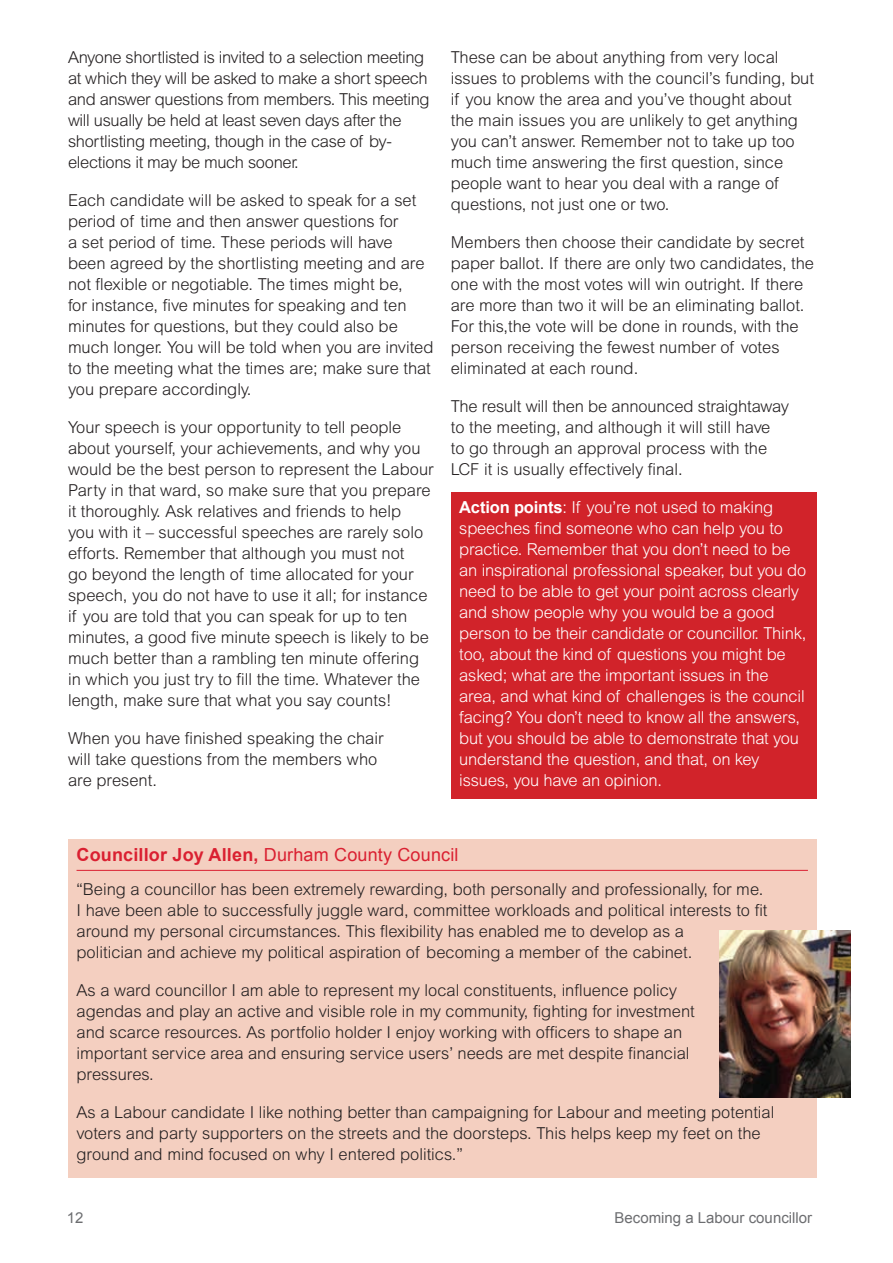
<style>
.page{position:relative;width:893px;height:1263px;background:#fff}
.page>*{position:absolute;margin:0;border:0;box-sizing:border-box;transform-origin:0 0}
.t1{font:700 18px "Arial";letter-spacing:.01em;color:#da2031}
.t2{font:300 16.5px/21px "Arial MT Std";color:#231f20}
.t3{font:300 16.5px/21px "Arial MT Std";letter-spacing:-.01em;color:#fff}
.t4{font:300 16.5px/21px "Arial MT Std";letter-spacing:-.02em;color:#231f20}
.t5{font:15px "Arial";color:#6c6d70}
.s1{font-family:"Arial";font-weight:700}
.s2{font-weight:400}
</style>
<div class="page">
<div style="left:451px;top:493px;width:365px;height:306px;background:#d1232a"></div>
<div style="left:68px;top:840px;width:748px;height:338px;background:#f4cfc0"></div>
<hr style="left:77px;top:870px;width:731px;height:1px;background:#da2031">
<img style="left:720px;top:930px;width:130px;height:168px">
<p class="t4" style="left:68px;top:47px;width:363px">Anyone shortlisted is invited to a selection meeting at which they will be asked to make a short speech and answer questions from members. This meeting will usually be held at least seven days after the shortlisting meeting, though in the case of by&shy;elections it may be much sooner.</p>
<p class="t2" style="left:68px;top:190px;width:367px">Each candidate will be asked to speak for a set period of time and then answer questions for<br>a set period of time. These periods will have been agreed by the shortlisting meeting and are not flexible or negotiable. The times might be,<br>for instance, five minutes for speaking and ten minutes for questions, but they could also be much longer. You will be told when you are invited to the meeting what the times are; make sure that you prepare accordingly.</p>
<p class="t2" style="left:68px;top:417px;width:367px">Your speech is your opportunity to tell people about yourself, your achievements, and why you would be the best person to represent the Labour Party in that ward, so make sure that you prepare it thoroughly. Ask relatives and friends to help<br>you with it – successful speeches are rarely solo efforts. Remember that although you must not<br>go beyond the length of time allocated for your speech, you do not have to use it all; for instance if you are told that you can speak for up to ten minutes, a good five minute speech is likely to be much better than a rambling ten minute offering in which you just try to fill the time. Whatever the length, make sure that what you say counts!</p>
<p class="t2" style="left:68px;top:728px;width:317px">When you have finished speaking the chair will take questions from the members who are present.</p>
<p class="t2" style="left:451px;top:47px;width:365px">These can be about anything from very local issues to problems with the council’s funding, but if you know the area and you’ve thought about the main issues you are unlikely to get anything you can’t answer. Remember not to take up too much time answering the first question, since people want to hear you deal with a range of questions, not just one or two.</p>
<p class="t2" style="left:451px;top:232px;width:365px">Members then choose their candidate by secret paper ballot. If there are only two candidates, the one with the most votes will win outright. If there are more than two it will be an eliminating ballot.<br>For this,the vote will be done in rounds, with the person receiving the fewest number of votes eliminated at each round.</p>
<p class="t2" style="left:451px;top:396px;width:340px">The result will then be announced straightaway to the meeting, and although it will still have<br>to go through an approval process with the LCF it is usually effectively final.</p>
<p class="t3" style="left:459px;top:497px;width:349px"><span class="s1">Action points</span>: If you’re not used to making speeches find someone who can help you to practice. Remember that you don’t need to be an inspirational professional speaker, but you do need to be able to get your point across clearly and show people why you would be a good person to be their candidate or councillor. Think, too, about the kind of questions you might be asked; what are the important issues in the area, and what kind of challenges is the council facing? You don’t need to know all the answers, but you should be able to demonstrate that you understand the question, and that, on key issues, you have an opinion.</p>
<p class="t1" style="left:77px;top:843px;width:383px">Councillor Joy Allen, <span class="s2">Durham County Council</span></p>
<p class="t2" style="left:77px;top:879px;width:692px">“Being a councillor has been extremely rewarding, both personally and professionally, for me.<br>I have been able to successfully juggle ward, committee workloads and political interests to fit around my personal circumstances. This flexibility has enabled me to develop as a<br>politician and achieve my political aspiration of becoming a member of the cabinet.</p>
<p class="t2" style="left:77px;top:980px;width:620px">As a ward councillor I am able to represent my local constituents, influence policy agendas and play an active and visible role in my community, fighting for investment and scarce resources. As portfolio holder I enjoy working with officers to shape an important service area and ensuring service users’ needs are met despite financial pressures.</p>
<p class="t2" style="left:77px;top:1102px;width:699px">As a Labour candidate I like nothing better than campaigning for Labour and meeting potential voters and party supporters on the streets and the doorsteps. This helps keep my feet on the ground and mind focused on why I entered politics.”</p>
<p class="t5" style="left:67px;top:1208px;width:18px">12</p>
<p class="t5" style="left:615px;top:1208px;width:199px">Becoming a Labour councillor</p>
</div>
